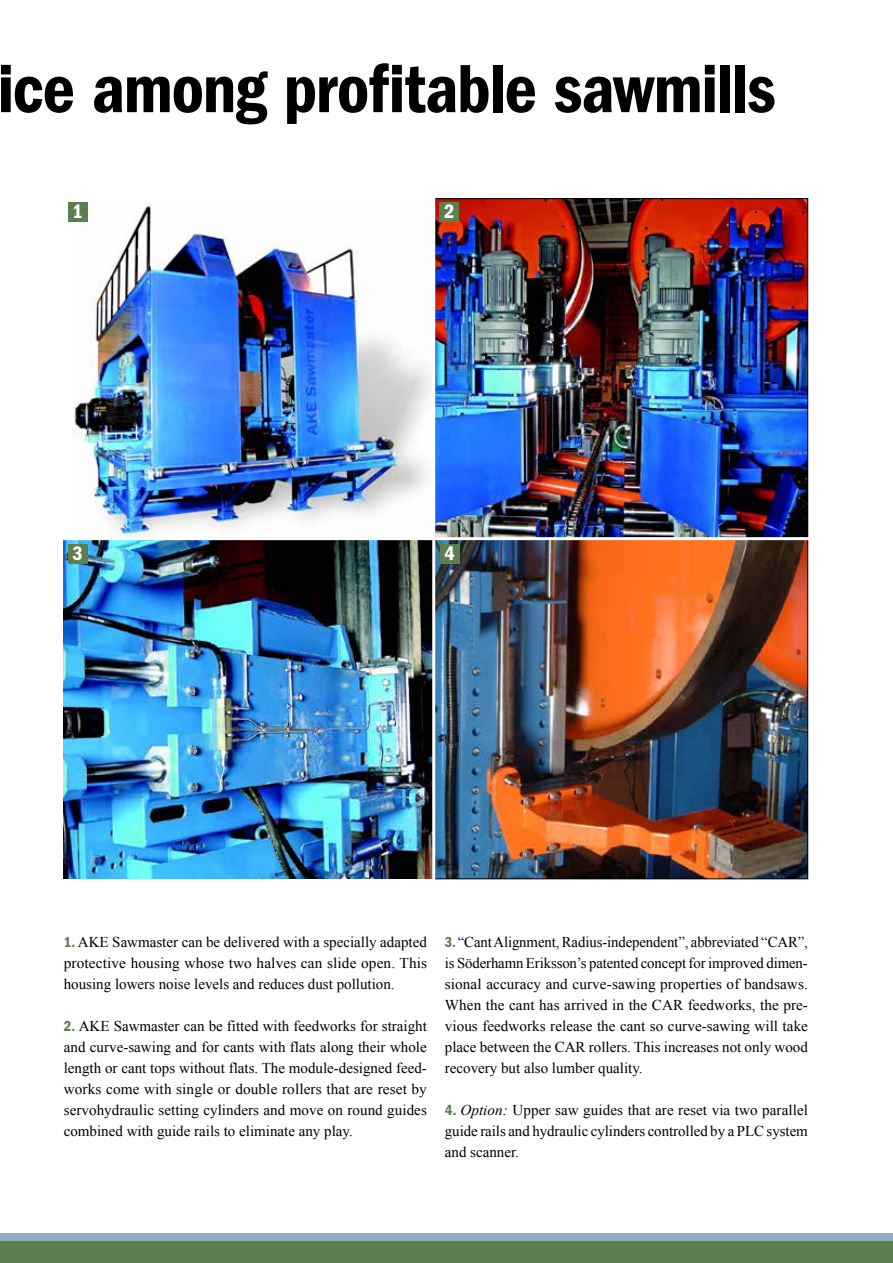
<style>
.page{position:relative;width:893px;height:1263px;background:#fff}
.page>*{position:absolute;margin:0;border:0;box-sizing:border-box;transform-origin:0 0}
.t1{font:70.5px "ITC Franklin Gothic Std Dm Cd";letter-spacing:-.02em;color:#000}
.t2{font:20.25px "ITC Franklin Gothic Std Dm Cd";color:#fff}
.t3{font:15px/21px "Times New Roman";color:#000;text-align:justify}
.s1{font-family:"ITC Franklin Gothic Std Dm Cd";color:#5b7f4f}
.s2{font-style:italic}
</style>
<div class="page">
<img style="left:74px;top:201px;width:358px;height:336px">
<img style="left:64px;top:540px;width:368px;height:339px">
<img style="left:436px;top:200px;width:370px;height:677px">
<hr style="left:60px;top:537px;width:761px;height:3px;background:#fff">
<div style="left:68px;top:202px;width:19px;height:20px;background:#5b7f4f"></div>
<div style="left:440px;top:202px;width:19px;height:20px;background:#5b7f4f"></div>
<div style="left:68px;top:544px;width:19px;height:19px;background:#5b7f4f"></div>
<div style="left:440px;top:544px;width:19px;height:19px;background:#5b7f4f"></div>
<div style="left:0;top:1233px;width:893px;height:14px;background:#93adc2"></div>
<div style="left:0;top:1242px;width:893px;height:21px;background:#5b7f4f"></div>
<h1 class="t1" style="left:-3px;top:48px;width:780px">ice among profitable sawmills</h1>
<h2 class="t2" style="left:72px;top:200px;width:12px">1</h2>
<h2 class="t2" style="left:444px;top:200px;width:12px">2</h2>
<h2 class="t2" style="left:72px;top:542px;width:12px">3</h2>
<h2 class="t2" style="left:445px;top:542px;width:12px">4</h2>
<p class="t3" style="left:64px;top:932px;width:365px"><span class="s1">1.</span> AKE Sawmaster can be delivered with a specially adapted protective housing whose two halves can slide open. This housing lowers noise levels and reduces dust pollution.</p>
<p class="t3" style="left:64px;top:1016px;width:365px"><span class="s1">2.</span> AKE Sawmaster can be fitted with feedworks for straight and curve-sawing and for cants with flats along their whole length or cant tops without flats. The module-designed feed&shy;works come with single or double rollers that are reset by servohydraulic setting cylinders and move on round guides combined with guide rails to eliminate any play.</p>
<p class="t3" style="left:445px;top:932px;width:365px"><span class="s1">3.</span> “Cant Alignment, Radius-independent”, abbreviated “CAR”, is Söderhamn Eriksson’s patented concept for improved dimen&shy;sional accuracy and curve-sawing properties of bandsaws.<br>When the cant has arrived in the CAR feedworks, the pre&shy;vious feedworks release the cant so curve-sawing will take place between the CAR rollers. This increases not only wood recovery but also lumber quality.</p>
<p class="t3" style="left:445px;top:1100px;width:365px"><span class="s1">4.</span> <span class="s2">Option:</span> Upper saw guides that are reset via two parallel guide rails and hydraulic cylinders controlled by a PLC system and scanner.</p>
</div>
